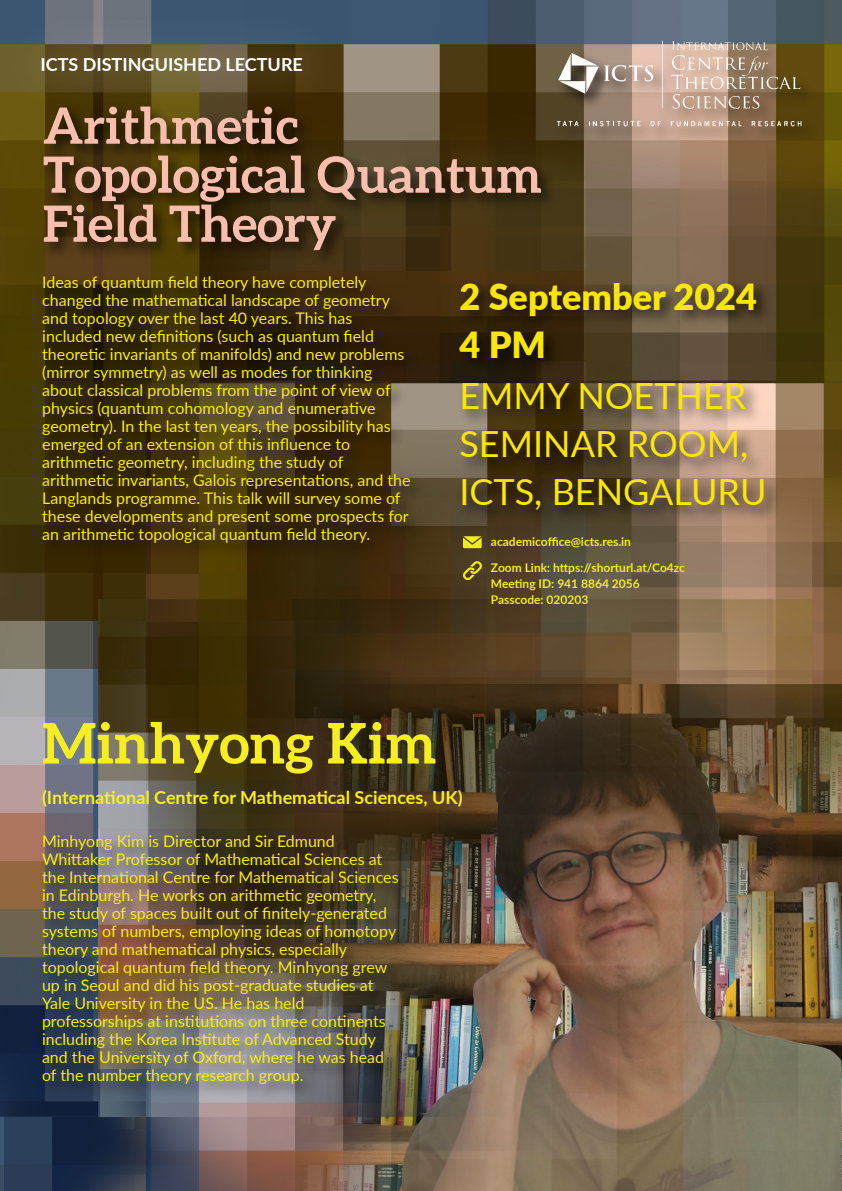
<style>
.page{position:relative;width:842px;height:1191px;background:#fff}
.page>*{position:absolute;margin:0;border:0;box-sizing:border-box;transform-origin:0 0}
.t1{font:700 56px "Aleo";color:#f7ee21}
.t2{font:700 50px/49px "Aleo";color:#fabeae}
.t3{font:36px/48px "Lato";color:#fae709}
.t4{font:900 36px/48px "Lato";color:#fae709}
.t5{font:700 18px "Lato";color:#f7ee21}
.t6{font:700 18px "Lato";color:#fff}
.t7{font:16px/18px "Lato";color:#f9ec13}
.t8{font:700 12px/26px "Lato";color:#f4ec22}
</style>
<div class="page">
<img style="left:0;top:0;width:842px;height:1191px">
<img style="left:451px;top:271px;width:391px;height:384px">
<svg style="left:463px;top:536px;width:19px;height:12px"></svg>
<svg style="left:463px;top:561px;width:19px;height:19px"></svg>
<img style="left:548px;top:32px;width:276px;height:116px">
<svg style="left:662px;top:40px;width:1px;height:68px"></svg>
<svg style="left:558px;top:53px;width:96px;height:41px"></svg>
<svg style="left:752px;top:121px;width:49px;height:5px"></svg>
<svg style="left:650px;top:121px;width:11px;height:5px"></svg>
<svg style="left:671px;top:121px;width:71px;height:6px"></svg>
<svg style="left:588px;top:121px;width:53px;height:5px"></svg>
<svg style="left:671px;top:41px;width:129px;height:68px;background:#a99179"></svg>
<img style="left:35px;top:93px;width:544px;height:188px">
<img style="left:34px;top:266px;width:403px;height:329px">
<img style="left:34px;top:825px;width:391px;height:366px">
<img style="left:0;top:0;width:484px;height:138px">
<p class="t6" style="left:40px;top:51px;width:264px">ICTS DISTINGUISHED LECTURE</p>
<h2 class="t2" style="left:43px;top:103px;width:500px">Arithmetic<br>Topological Quantum<br>Field Theory</h2>
<p class="t7" style="left:42px;top:272px;width:370px">Ideas of quantum field theory have completely changed the mathematical landscape of geometry and topology over the last 40 years. This has included new definitions (such as quantum field theoretic invariants of manifolds) and new problems (mirror symmetry) as well as modes for thinking about classical problems from the point of view of physics (quantum cohomology and enumerative geometry). In the last ten years, the possibility has emerged of an extension of this influence to arithmetic geometry, including the study of arithmetic invariants, Galois representations, and the Langlands programme. This talk will survey some of these developments and present some prospects for an arithmetic topological quantum field theory.</p>
<h3 class="t4" style="left:459px;top:271px;width:299px">2 September 2024<br>4 PM</h3>
<h3 class="t3" style="left:459px;top:370px;width:309px">EMMY NOETHER<br>SEMINAR ROOM,<br>ICTS, BENGALURU</h3>
<p class="t8" style="left:491px;top:527px;width:196px">academicoffice@icts.res.in<br>Zoom Link: https://shorturl.at/Co4zc</p>
<p class="t8" style="left:491px;top:574px;width:150px;line-height:16px">Meeting ID: 941 8864 2056<br>Passcode: 020203</p>
<h1 class="t1" style="left:42px;top:709px;width:396px">Minhyong Kim</h1>
<p class="t5" style="left:42px;top:783px;width:422px">(International Centre for Mathematical Sciences, UK)</p>
<p class="t7" style="left:42px;top:831px;width:358px">Minhyong Kim is Director and Sir Edmund Whittaker Professor of Mathematical Sciences at the International Centre for Mathematical Sciences in Edinburgh. He works on arithmetic geometry, the study of spaces built out of finitely-generated systems of numbers, employing ideas of homotopy theory and mathematical physics, especially topological quantum field theory. Minhyong grew up in Seoul and did his post-graduate studies at Yale University in the US. He has held professorships at institutions on three continents including the Korea Institute of Advanced Study and the University of Oxford, where he was head of the number theory research group.</p>
</div>
